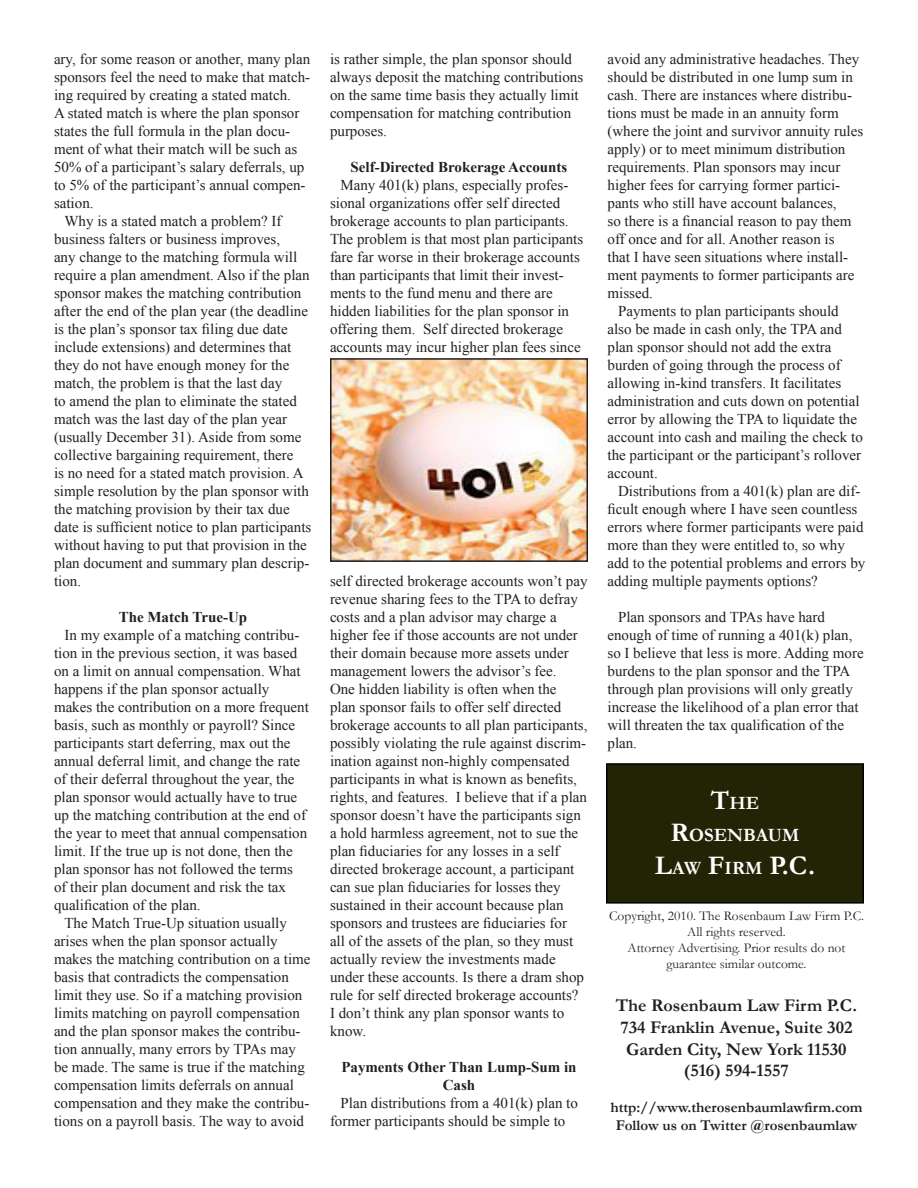
<style>
.page{position:relative;width:918px;height:1188px;background:#fff}
.page>*{position:absolute;margin:0;border:0;box-sizing:border-box;transform-origin:0 0}
.t1{font:700 27px "Garamond";color:#fff}
.t2{font:700 18.9px "Garamond";color:#fff}
.t3{font:700 18px "Garamond";color:#231f20}
.t4{font:15px/18px "Times New Roman";color:#231f20}
.t5{font:700 15px/18px "Times New Roman";color:#231f20;text-align:center}
.t6{font:700 15px "Garamond";color:#231f20}
.t7{font:13.5px/16.2px "Garamond";color:#231f20;text-align:center}
.s1{font-size:27px}
.s2{font-size:18.9px}
</style>
<div class="page">
<div style="left:607px;top:764px;width:256px;height:139px;background:#232405"></div>
<div style="left:606px;top:763px;width:258px;height:141px;border:2px solid #000400"></div>
<img style="left:333px;top:361px;width:252px;height:198px">
<div style="left:330px;top:358px;width:258px;height:204px;border:2px solid #231f20"></div>
<p class="t4" style="left:54px;top:50px;width:258px">ary, for some reason or another, many plan sponsors feel the need to make that match&shy;ing required by creating a stated match.<br>A stated match is where the plan sponsor states the full formula in the plan docu&shy;ment of what their match will be such as 50% of a participant’s salary deferrals, up to 5% of the participant’s annual compen&shy;sation.</p>
<p class="t4" style="left:54px;top:212px;width:259px;text-indent:10px">Why is a stated match a problem? If business falters or business improves,<br>any change to the matching formula will require a plan amendment. Also if the plan sponsor makes the matching contribution after the end of the plan year (the deadline is the plan’s sponsor tax filing due date include extensions) and determines that they do not have enough money for the match, the problem is that the last day<br>to amend the plan to eliminate the stated match was the last day of the plan year (usually December 31). Aside from some collective bargaining requirement, there<br>is no need for a stated match provision. A simple resolution by the plan sponsor with the matching provision by their tax due date is sufficient notice to plan participants without having to put that provision in the plan document and summary plan descrip&shy;tion.</p>
<p class="t5" style="left:119px;top:608px;width:130px">The Match True-Up</p>
<p class="t4" style="left:54px;top:626px;width:256px;text-indent:10px">In my example of a matching contribu&shy;tion in the previous section, it was based on a limit on annual compensation. What happens if the plan sponsor actually makes the contribution on a more frequent basis, such as monthly or payroll? Since participants start deferring, max out the annual deferral limit, and change the rate of their deferral throughout the year, the plan sponsor would actually have to true up the matching contribution at the end of the year to meet that annual compensation limit. If the true up is not done, then the plan sponsor has not followed the terms of their plan document and risk the tax qualification of the plan.</p>
<p class="t4" style="left:54px;top:914px;width:258px;text-indent:10px">The Match True-Up situation usually arises when the plan sponsor actually makes the matching contribution on a time basis that contradicts the compensation limit they use. So if a matching provision limits matching on payroll compensation and the plan sponsor makes the contribu&shy;tion annually, many errors by TPAs may be made. The same is true if the matching compensation limits deferrals on annual compensation and they make the contribu&shy;tions on a payroll basis. The way to avoid</p>
<p class="t4" style="left:330px;top:50px;width:255px">is rather simple, the plan sponsor should always deposit the matching contributions on the same time basis they actually limit compensation for matching contribution purposes.</p>
<p class="t5" style="left:351px;top:158px;width:218px">Self-Directed Brokerage Accounts</p>
<p class="t4" style="left:330px;top:176px;width:255px;text-indent:10px">Many 401(k) plans, especially profes&shy;sional organizations offer self directed brokerage accounts to plan participants.<br>The problem is that most plan participants fare far worse in their brokerage accounts than participants that limit their invest&shy;ments to the fund menu and there are hidden liabilities for the plan sponsor in offering them. Self directed brokerage accounts may incur higher plan fees since</p>
<p class="t4" style="left:330px;top:572px;width:259px">self directed brokerage accounts won’t pay revenue sharing fees to the TPA to defray costs and a plan advisor may charge a higher fee if those accounts are not under their domain because more assets under management lowers the advisor’s fee.<br>One hidden liability is often when the<br>plan sponsor fails to offer self directed brokerage accounts to all plan participants, possibly violating the rule against discrim&shy;ination against non-highly compensated participants in what is known as benefits, rights, and features. I believe that if a plan sponsor doesn’t have the participants sign a hold harmless agreement, not to sue the plan fiduciaries for any losses in a self directed brokerage account, a participant can sue plan fiduciaries for losses they sustained in their account because plan sponsors and trustees are fiduciaries for<br>all of the assets of the plan, so they must actually review the investments made under these accounts. Is there a dram shop rule for self directed brokerage accounts?<br>I don’t think any plan sponsor wants to know.</p>
<p class="t5" style="left:341px;top:1058px;width:237px">Payments Other Than Lump-Sum in<br>Cash</p>
<p class="t4" style="left:330px;top:1094px;width:249px;text-indent:10px">Plan distributions from a 401(k) plan to former participants should be simple to</p>
<p class="t4" style="left:608px;top:50px;width:257px">avoid any administrative headaches. They should be distributed in one lump sum in cash. There are instances where distribu&shy;tions must be made in an annuity form (where the joint and survivor annuity rules apply) or to meet minimum distribution requirements. Plan sponsors may incur higher fees for carrying former partici&shy;pants who still have account balances,<br>so there is a financial reason to pay them off once and for all. Another reason is<br>that I have seen situations where install&shy;ment payments to former participants are missed.</p>
<p class="t4" style="left:608px;top:302px;width:257px;text-indent:10px">Payments to plan participants should also be made in cash only, the TPA and plan sponsor should not add the extra burden of going through the process of allowing in-kind transfers. It facilitates administration and cuts down on potential error by allowing the TPA to liquidate the account into cash and mailing the check to the participant or the participant’s rollover account.</p>
<p class="t4" style="left:608px;top:482px;width:259px;text-indent:10px">Distributions from a 401(k) plan are dif&shy;ficult enough where I have seen countless errors where former participants were paid more than they were entitled to, so why add to the potential problems and errors by adding multiple payments options?</p>
<p class="t4" style="left:608px;top:608px;width:258px;text-indent:10px">Plan sponsors and TPAs have hard enough of time of running a 401(k) plan, so I believe that less is more. Adding more burdens to the plan sponsor and the TPA through plan provisions will only greatly increase the likelihood of a plan error that will threaten the tax qualification of the plan.</p>
<p class="t2" style="left:711px;top:790px;width:50px"><span class="s1">T</span>HE</p>
<p class="t2" style="left:670px;top:822px;width:131px"><span class="s1">R</span>OSENBAUM</p>
<p class="t1" style="left:655px;top:847px;width:162px">L<span class="s2">AW</span> F<span class="s2">IRM</span> P.C.</p>
<p class="t7" style="left:609px;top:907px;width:256px">Copyright, 2010. The Rosenbaum Law Firm P.C.<br>All rights reserved.</p>
<p class="t7" style="left:628px;top:939px;width:219px">Attorney Advertising. Prior results do not</p>
<p class="t7" style="left:666px;top:956px;width:142px">guarantee similar outcome.</p>
<p class="t3" style="left:616px;top:993px;width:243px">The Rosenbaum Law Firm P.C.</p>
<p class="t3" style="left:620px;top:1015px;width:234px">734 Franklin Avenue, Suite 302</p>
<p class="t3" style="left:626px;top:1037px;width:222px">Garden City, New York 11530</p>
<p class="t3" style="left:684px;top:1058px;width:107px">(516) 594-1557</p>
<p class="t6" style="left:610px;top:1097px;width:254px">http://www.therosenbaumlawfirm.com</p>
<p class="t6" style="left:616px;top:1115px;width:243px">Follow us on Twitter @rosenbaumlaw</p>
</div>
